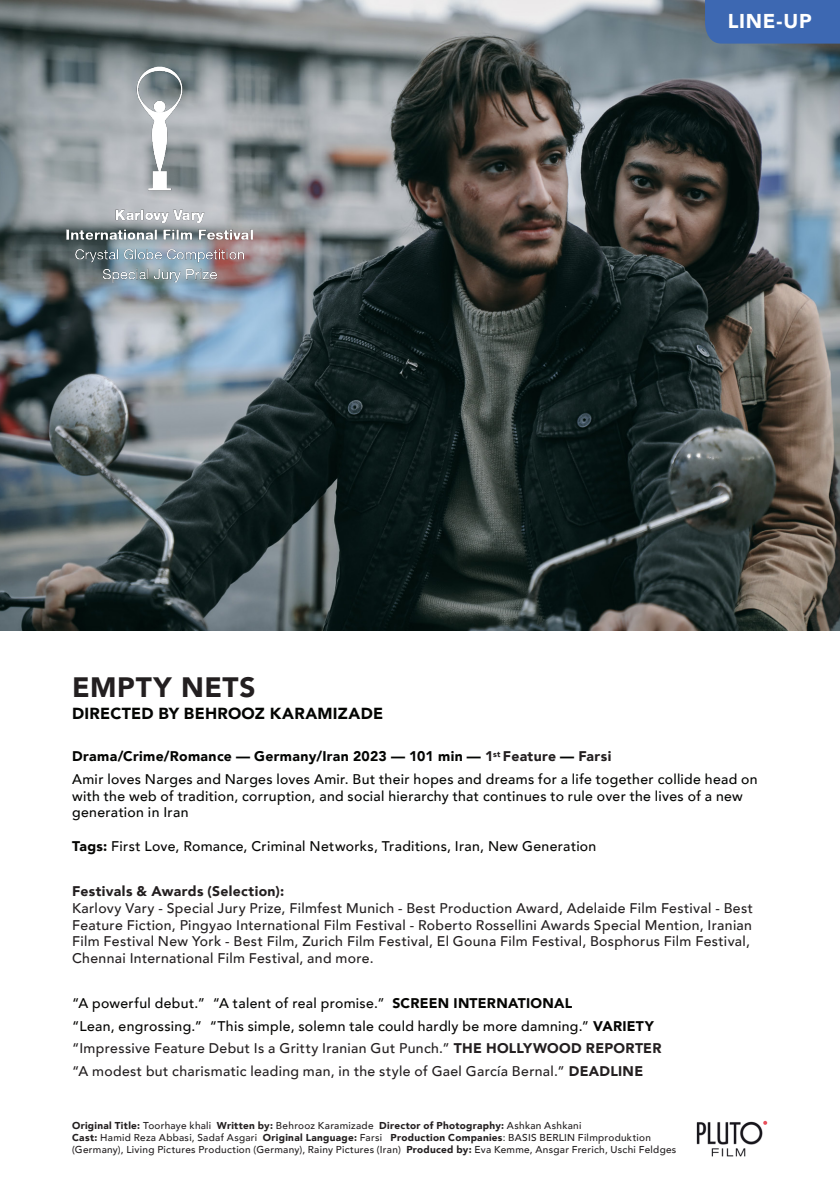
<style>
.page{position:relative;width:840px;height:1191px;background:#fff}
.page>*{position:absolute;margin:0;border:0;box-sizing:border-box;transform-origin:0 0}
.t1{font:900 28px "Avenir";letter-spacing:.02em;color:#231f20}
.t2{font:900 20px "Avenir";letter-spacing:.035em;color:#fff}
.t3{font:900 16px "Avenir";letter-spacing:.015em;color:#040503}
.t4{font:500 14px/16.8px "Avenir";letter-spacing:.025em;color:#231f20}
.t5{font:500 14px "Avenir";letter-spacing:.025em;color:#050503}
.t6{font:500 14px/16.8px "Avenir";letter-spacing:.025em;color:#040503}
.t7{font:900 14px "Avenir";letter-spacing:.025em;color:#040503}
.t8{font:500 10px/12px "Avenir";letter-spacing:.03em;color:#231f20}
.s1{color:#231f20}
.s2{font-weight:900}
</style>
<div class="page">
<img style="left:696px;top:1120px;width:71px;height:36px">
<img style="left:0;top:1px;width:839px;height:629px">
<img style="left:0;top:33px;width:411px;height:282px">
<div style="left:704px;top:0;width:135px;height:44px;background:#3d68b2"></div>
<p class="t2" style="left:727px;top:4px;width:85px">LINE-UP</p>
<p class="t1" style="left:72px;top:663px;width:185px">EMPTY NETS</p>
<p class="t3" style="left:72px;top:699px;width:312px">DIRECTED BY BEHROOZ KARAMIZADE</p>
<p class="t7" style="left:72px;top:744px;width:540px">Drama/Crime/Romance — Germany/Iran 2023 — 101 min — <span class="s1">1</span><sup>st</sup> <span class="s1">Feature</span> — <span class="s1">Farsi</span></p>
<p class="t6" style="left:72px;top:770px;width:686px">Amir loves Narges and Narges loves Amir. But their hopes and dreams for a life together collide head on with the web of tradition, corruption, and social hierarchy that continues to rule over the lives of a new generation in Iran</p>
<p class="t5" style="left:72px;top:834px;width:525px"><span class="s2">Tags:</span> First Love, Romance, Criminal Networks, Traditions, Iran, New Generation</p>
<p class="t4" style="left:72px;top:882px;width:682px"><span class="s2">Festivals &amp; Awards (Selection):<br></span>Karlovy Vary - Special Jury Prize, Filmfest Munich - Best Production Award, Adelaide Film Festival - Best Feature Fiction, Pingyao International Film Festival - Roberto Rossellini Awards Special Mention, Iranian Film Festival New York - Best Film, Zurich Film Festival, El Gouna Film Festival, Bosphorus Film Festival, Chennai International Film Festival, and more.</p>
<p class="t5" style="left:72px;top:991px;width:501px">“A powerful debut.” “A talent of real promise.” <span class="s2">SCREEN INTERNATIONAL</span></p>
<p class="t5" style="left:72px;top:1013px;width:583px">“Lean, engrossing.” “This simple, solemn tale could hardly be more damning.” <span class="s2">VARIETY</span></p>
<p class="t4" style="left:72px;top:1039px;width:590px">“Impressive Feature Debut Is a Gritty Iranian Gut Punch.” <span class="s2">THE HOLLYWOOD REPORTER</span></p>
<p class="t4" style="left:72px;top:1061px;width:572px">“A modest but charismatic leading man, in the style of Gael García Bernal.” <span class="s2">DEADLINE</span></p>
<p class="t8" style="left:72px;top:1119px;width:605px"><span class="s2">Original Title:</span> Toorhaye khali <span class="s2">Written by:</span> Behrooz Karamizade <span class="s2">Director of Photography:</span> Ashkan Ashkani<br><span class="s2">Cast:</span> Hamid Reza Abbasi, Sadaf Asgari <span class="s2">Original Language:</span> Farsi <span class="s2">Production Companies</span>: BASIS BERLIN Filmproduktion (Germany), Living Pictures Production (Germany), Rainy Pictures (Iran) <span class="s2">Produced by:</span> Eva Kemme, Ansgar Frerich, Uschi Feldges</p>
</div>
